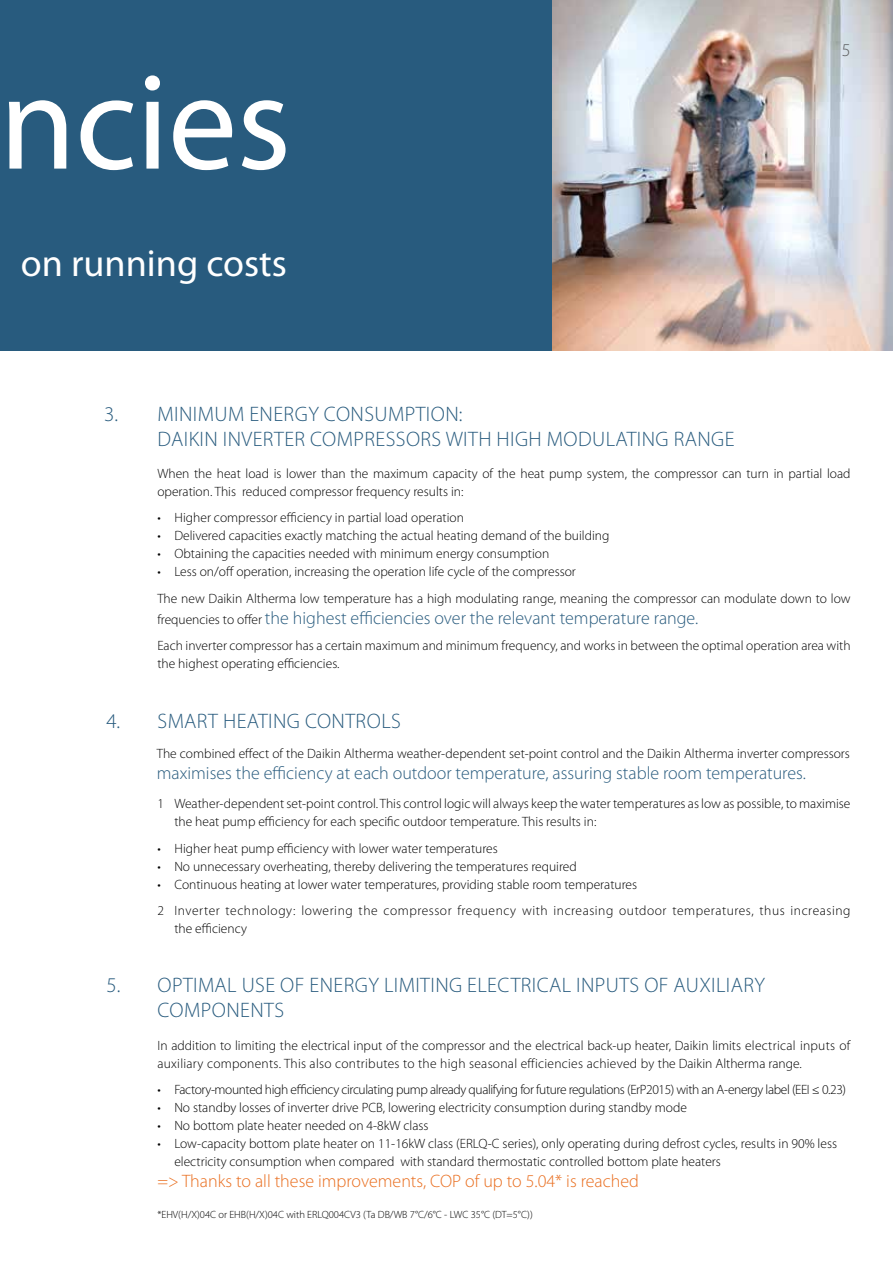
<style>
.page{position:relative;width:893px;height:1263px;background:#fff}
.page>*{position:absolute;margin:0;border:0;box-sizing:border-box;transform-origin:0 0}
.t1{font:138px "Myriad Pro";letter-spacing:-.005em;color:#fff}
.t2{font:38.1px "Myriad Pro";color:#fff}
.t3{font:300 21px/25.2px "Myriad Pro";letter-spacing:.02em;color:#285b7e}
.t4{font:300 18px "Myriad Pro";color:#285b7e}
.t5{font:300 18px "Myriad Pro";color:#e96e1f}
.t6{font:300 18px "Myriad Pro";color:#5a5b5d}
.t7{font:300 13.5px/18px "Myriad Pro";color:#000}
.t8{font:300 13.5px/26.5px "Myriad Pro";letter-spacing:.035em;color:#000}
.t9{font:300 13.5px "Myriad Pro";letter-spacing:-.03em;color:#000}
.t10{font:300 10.5px "Myriad Pro";color:#000}
.s1{font-size:13.5px;color:#000}
</style>
<div class="page">
<div style="left:0;top:0;width:893px;height:351px;background:#285b7e"></div>
<img style="left:552px;top:0;width:341px;height:351px">
<h1 class="t1" style="left:-1px;top:37px;width:293px">ncies</h1>
<h2 class="t2" style="left:21px;top:240px;width:268px">on running costs</h2>
<h3 class="t3" style="left:104px;top:401px;width:15px">3.</h3>
<h3 class="t3" style="left:157px;top:401px;width:579px">MINIMUM ENERGY CONSUMPTION:<br>DAIKIN INVERTER COMPRESSORS WITH HIGH MODULATING RANGE</h3>
<h3 class="t6" style="left:842px;top:39px;width:10px">5</h3>
<p class="t7" style="left:157px;top:464px;width:695px">When the heat load is lower than the maximum capacity of the heat pump system, the compressor can turn in partial load operation. This reduced compressor frequency results in:</p>
<p class="t7" style="left:157px;top:508px;width:308px">• Higher compressor efficiency in partial load operation</p>
<p class="t7" style="left:157px;top:526px;width:454px">• Delivered capacities exactly matching the actual heating demand of the building</p>
<p class="t7" style="left:157px;top:544px;width:393px">• Obtaining the capacities needed with minimum energy consumption</p>
<p class="t7" style="left:157px;top:558px;width:695px;line-height:26.5px">• Less on/off operation, increasing the operation life cycle of the compressor<br>The new Daikin Altherma low temperature has a high modulating range, meaning the compressor can modulate down to low</p>
<h3 class="t4" style="left:157px;top:607px;width:542px"><span class="s1">frequencies to offer</span> the highest efficiencies over the relevant temperature range.</h3>
<p class="t7" style="left:157px;top:636px;width:695px">Each inverter compressor has a certain maximum and minimum frequency, and works in between the optimal operation area with the highest operating efficiencies.</p>
<h3 class="t3" style="left:106px;top:708px;width:296px">4. SMART HEATING CONTROLS</h3>
<p class="t7" style="left:157px;top:745px;width:695px">The combined effect of the Daikin Altherma weather-dependent set-point control and the Daikin Altherma inverter compressors</p>
<h3 class="t4" style="left:157px;top:762px;width:650px">maximises the efficiency at each outdoor temperature, assuring stable room temperatures.</h3>
<h3 class="t3" style="left:106px;top:972px;width:15px">5.</h3>
<p class="t7" style="left:174px;top:794px;width:678px;text-indent:-17px">1 Weather-dependent set-point control. This control logic will always keep the water temperatures as low as possible, to maximise the heat pump efficiency for each specific outdoor temperature. This results in:</p>
<p class="t7" style="left:157px;top:839px;width:342px">• Higher heat pump efficiency with lower water temperatures</p>
<p class="t7" style="left:157px;top:857px;width:421px">• No unnecessary overheating, thereby delivering the temperatures required</p>
<p class="t8" style="left:157px;top:871px;width:695px">• Continuous heating at lower water temperatures, providing stable room temperatures<br>2 Inverter technology: lowering the compressor frequency with increasing outdoor temperatures, thus increasing</p>
<p class="t7" style="left:174px;top:919px;width:74px">the efficiency</p>
<h3 class="t3" style="left:158px;top:972px;width:609px">OPTIMAL USE OF ENERGY LIMITING ELECTRICAL INPUTS OF AUXILIARY<br>COMPONENTS</h3>
<p class="t7" style="left:157px;top:1036px;width:695px">In addition to limiting the electrical input of the compressor and the electrical back-up heater, Daikin limits electrical inputs of auxiliary components. This also contributes to the high seasonal efficiencies achieved by the Daikin Altherma range.</p>
<p class="t9" style="left:157px;top:1082px;width:690px">• Factory-mounted high efficiency circulating pump already qualifying for future regulations (ErP2015) with an A-energy label (EEI ≤ 0.23)</p>
<p class="t7" style="left:157px;top:1099px;width:531px">• No standby losses of inverter drive PCB, lowering electricity consumption during standby mode</p>
<p class="t7" style="left:157px;top:1117px;width:273px">• No bottom plate heater needed on 4-8kW class</p>
<p class="t7" style="left:174px;top:1135px;width:664px;text-indent:-17px">• Low-capacity bottom plate heater on 11-16kW class (ERLQ-C series), only operating during defrost cycles, results in 90% less electricity consumption when compared with standard thermostatic controlled bottom plate heaters</p>
<h3 class="t5" style="left:157px;top:1170px;width:483px">=&gt; Thanks to all these improvements, COP of up to 5.04* is reached</h3>
<p class="t10" style="left:157px;top:1208px;width:377px">*EHV(H/X)04C or EHB(H/X)04C with ERLQ004CV3 (Ta DB/WB 7°C/6°C - LWC 35°C (DT=5°C))</p>
</div>
